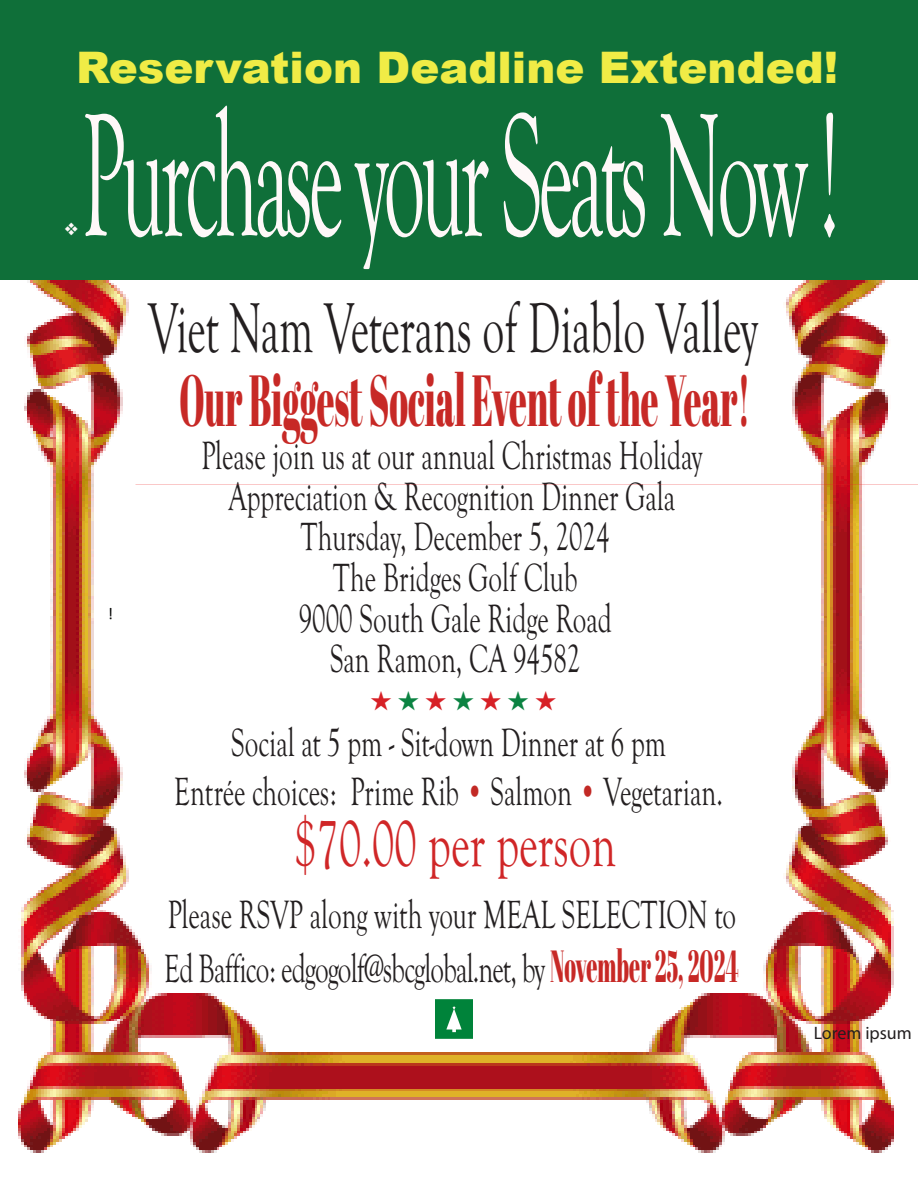
<style>
.page{position:relative;width:918px;height:1188px;background:#fff}
.page>*{position:absolute;margin:0;border:0;box-sizing:border-box;transform-origin:0 0}
.t1{font:180.3px "Goudy Old Sty";letter-spacing:-.05em;color:#fef8f8;scale:.46 1}
.t2{font:72.9px "Goudy Old Sty";color:#231f20;scale:.6 1}
.t3{font:72.3px "Abril Fatface";color:#c72926;scale:.48 1}
.t4{font:67.5px "Goudy Old Sty";color:#d02627;scale:.66 1}
.t5{font:900 43.5px "Arial";color:#f0ec46}
.t6{font:40.8px/40.5px "Goudy Old Sty";color:#231f20;text-align:center;scale:.66 1}
.t7{font:27px "Zapf Dingbats ITC";color:#d72026}
.t8{font:18px "Myriad Pro";color:#231f20}
.t9{font:16.5px "Calibri";color:#040504}
.s1{color:#0b8342}
.s2{color:#c22925}
.s3{font-family:"Abril Fatface";font-size:45px;color:#c72926}
</style>
<div class="page">
<img style="left:19px;top:279px;width:874px;height:874px">
<img style="left:435px;top:1000px;width:37px;height:38px">
<div style="left:0;top:0;width:918px;height:279px;background:#0f6f39"></div>
<p class="t5" style="left:76px;top:36px;width:764px">Reservation Deadline Extended!</p>
<h1 class="t1" style="left:64px;top:77px;width:1687px">❖ Purchase your Seats Now !</h1>
<p class="t9" style="left:108px;top:602px;width:7px">!</p>
<h2 class="t2" style="left:148px;top:288px;width:1017px">Viet Nam Veterans of Diablo Valley</h2>
<h3 class="t3" style="left:179px;top:349px;width:1192px">Our Biggest Social Event of the Year!</h3>
<p class="t6" style="left:201px;top:437px;width:761px">Please join us at our annual Christmas Holiday<br>Appreciation &amp; Recognition Dinner Gala<br>Thursday, December 5, 2024<br>The Bridges Golf Club<br>9000 South Gale Ridge Road<br>San Ramon, CA 94582</p>
<p class="t7" style="left:370px;top:688px;width:188px">★<span class="s1">★</span>★<span class="s1">★</span>★<span class="s1">★</span>★</p>
<p class="t6" style="left:174px;top:719px;width:833px;line-height:48.9px">Social at 5 pm - Sit-down Dinner at 6 pm<br>Entrée choices: Prime Rib <span class="s2">•</span> Salmon <span class="s2">•</span> Vegetarian.</p>
<h3 class="t4" style="left:295px;top:807px;width:488px">$70.00 per person</h3>
<p class="t6" style="left:164px;top:888px;width:872px;line-height:54px;text-align:left">Please RSVP along with your MEAL SELECTION to<br>Ed Baffico: edgogolf@sbcglobal.net, by <span class="s3">November 25, 2024</span></p>
<p class="t8" style="left:814px;top:1022px;width:100px">Lorem ipsum</p>
</div>
